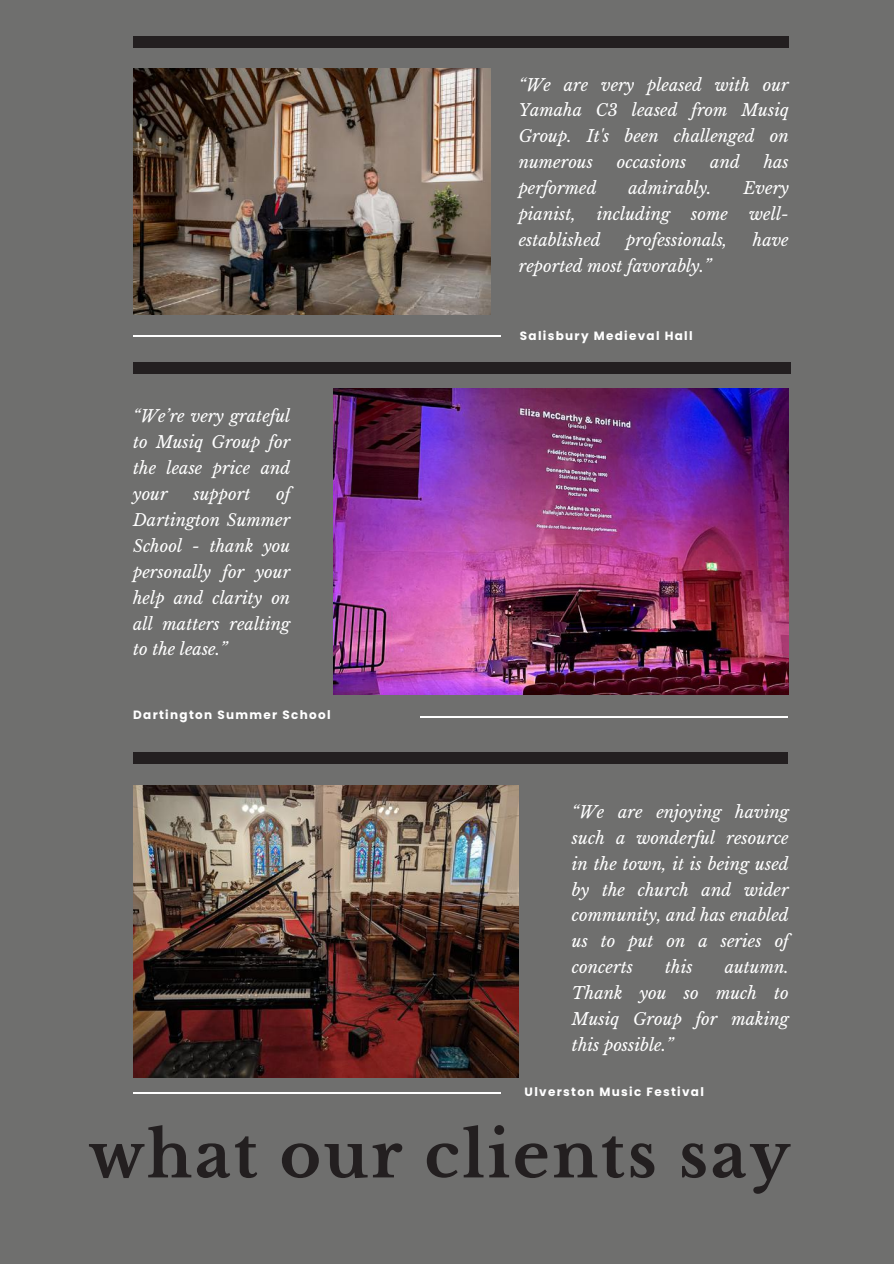
<style>
.page{position:relative;width:894px;height:1264px;background:#fff}
.page>*{position:absolute;margin:0;border:0;box-sizing:border-box;transform-origin:0 0}
.t1{font:700 63px "Libre Baskerville";letter-spacing:.04em;color:#231f20}
.t2{font:italic 16.5px/25.8px "Libre Baskerville";color:#fff;text-align:justify}
.t3{font:700 12px "Poppins";letter-spacing:.11em;color:#fff}
</style>
<div class="page">
<div style="left:0;top:0;width:893px;height:1263px;background:#6f6f6e"></div>
<hr style="left:133px;top:335px;width:367px;height:2px;background:#fff">
<div style="left:133px;top:37px;width:655px;height:11px;background:#231f20"></div>
<hr style="left:133px;top:1092px;width:367px;height:1px;background:#fff">
<div style="left:133px;top:363px;width:657px;height:11px;background:#231f20"></div>
<img style="left:133px;top:785px;width:385px;height:292px">
<div style="left:133px;top:752px;width:654px;height:11px;background:#231f20"></div>
<img style="left:333px;top:388px;width:455px;height:306px">
<img style="left:133px;top:68px;width:357px;height:246px">
<hr style="left:420px;top:716px;width:367px;height:2px;background:#fff">
<p class="t2" style="left:518px;top:72px;width:271px">“We are very pleased with our Yamaha C3 leased from Musiq Group. It's been challenged on numerous</p>
<p class="t2" style="left:616px;top:149px;width:71px">occasions</p>
<p class="t2" style="left:710px;top:149px;width:31px">and</p>
<p class="t2" style="left:763px;top:149px;width:27px">has</p>
<p class="t2" style="left:518px;top:175px;width:79px">performed</p>
<p class="t2" style="left:628px;top:175px;width:85px">admirably.</p>
<p class="t2" style="left:743px;top:175px;width:47px">Every</p>
<p class="t2" style="left:518px;top:201px;width:59px">pianist,</p>
<p class="t2" style="left:596px;top:201px;width:75px">including</p>
<p class="t2" style="left:691px;top:201px;width:38px">some</p>
<p class="t2" style="left:749px;top:201px;width:41px">well-</p>
<p class="t2" style="left:518px;top:227px;width:83px">established</p>
<p class="t2" style="left:626px;top:227px;width:102px">professionals,</p>
<p class="t2" style="left:752px;top:227px;width:37px">have</p>
<p class="t2" style="left:518px;top:253px;width:194px">reported most favorably.”</p>
<p class="t2" style="left:133px;top:404px;width:159px">“We’re very grateful to Musiq Group for the lease price and your</p>
<p class="t2" style="left:133px;top:481px;width:159px;text-indent:143px">of Dartington Summer School - thank you personally for your help and clarity on all matters realting to the lease.”</p>
<p class="t2" style="left:193px;top:481px;width:58px">support</p>
<p class="t3" style="left:133px;top:706px;width:199px">Dartington Summer School</p>
<p class="t3" style="left:519px;top:328px;width:174px">Salisbury Medieval Hall</p>
<p class="t2" style="left:571px;top:799px;width:218px">“We are enjoying having such a wonderful resource in the town, it is being used by the church and wider community, and has enabled us to put on a series of concerts</p>
<p class="t2" style="left:665px;top:954px;width:29px">this</p>
<p class="t2" style="left:571px;top:954px;width:218px;text-indent:153px">autumn.<br>Thank you so much to Musiq Group for making this possible.”</p>
<p class="t3" style="left:524px;top:1083px;width:181px">Ulverston Music Festival</p>
<h1 class="t1" style="left:88px;top:1116px;width:703px">what our clients say</h1>
</div>
